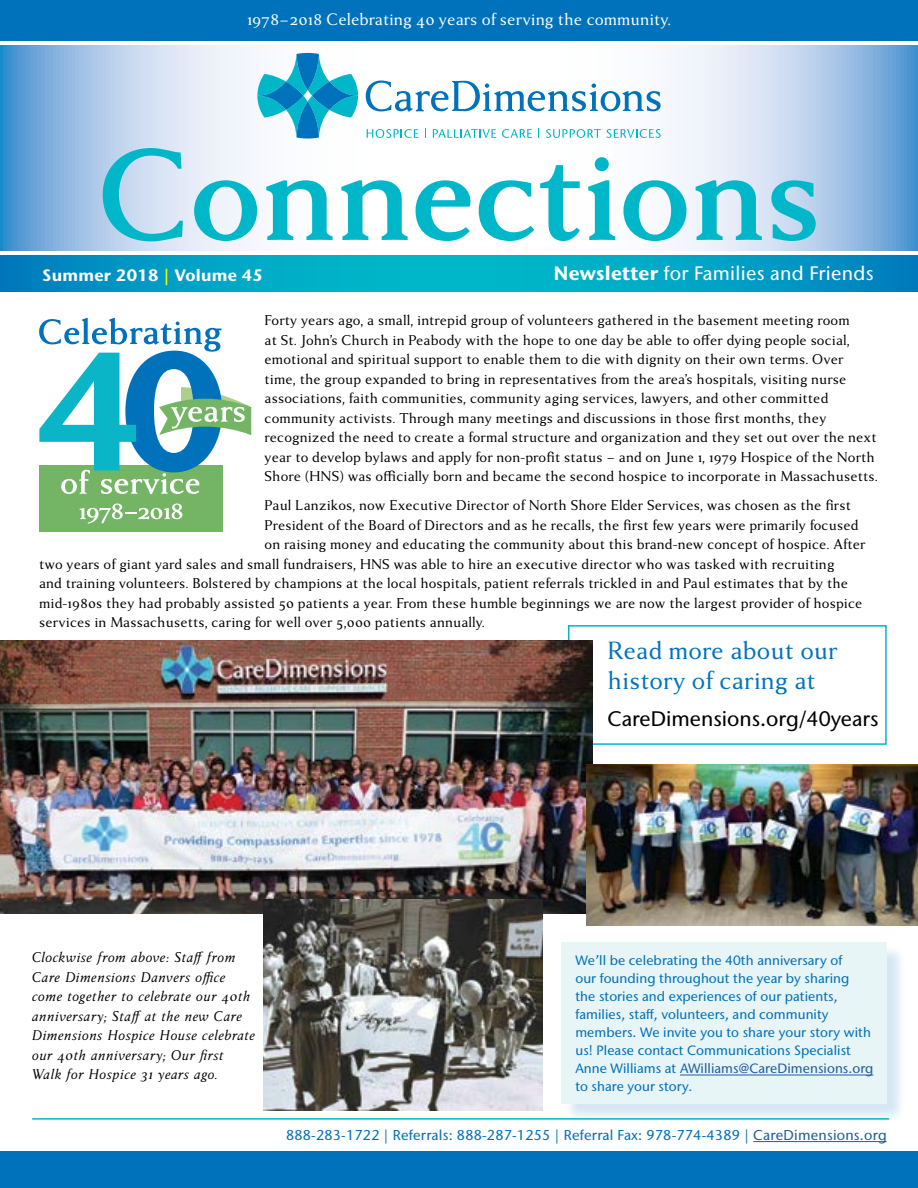
<style>
.page{position:relative;width:918px;height:1188px;background:#fff}
.page>*{position:absolute;margin:0;border:0;box-sizing:border-box;transform-origin:0 0}
.t1{font:700 140.7px "Anziano Pro";letter-spacing:-.005em;color:#00b7c9}
.t2{font:27px/30px "Anziano Pro";color:#0072bc}
.t3{font:500 21px "Stone Sans IIITC Std";color:#000}
.t4{font:500 19.5px "Stone Sans IIITC Std";letter-spacing:.015em;color:#fff}
.t5{font:18px "Anziano Pro";color:#fff}
.t6{font:700 16.5px "Stone Sans IIITC Std";letter-spacing:.015em;color:#fff}
.t7{font:15.3px/19.5px "Anziano Pro";letter-spacing:.005em;color:#000}
.t8{font:italic 15.3px/19.5px "Anziano Pro";letter-spacing:.015em;color:#000}
.t9{font:500 14.25px "Stone Sans IIITC Std";letter-spacing:.015em;color:#0072bc}
.t10{font:500 13.5px/18px "Stone Sans IIITC Std";letter-spacing:.005em;color:#0072bc}
.s1{font-weight:700}
.s2{color:#fff200}
.s3{color:#215e9e}
</style>
<div class="page">
<div style="left:568px;top:625px;width:319px;height:120px;border:2px solid #00b7c9"></div>
<svg style="left:0;top:255px;width:918px;height:36px;background:#00a1c4"></svg>
<svg style="left:0;top:45px;width:918px;height:206px"></svg>
<svg style="left:257px;top:53px;width:101px;height:86px"></svg>
<svg style="left:366px;top:80px;width:295px;height:32px"></svg>
<svg style="left:367px;top:129px;width:52px;height:9px"></svg>
<svg style="left:433px;top:129px;width:63px;height:9px"></svg>
<svg style="left:502px;top:129px;width:30px;height:9px"></svg>
<svg style="left:546px;top:129px;width:115px;height:9px"></svg>
<div style="left:0;top:0;width:918px;height:40px;background:#0072bc"></div>
<div style="left:0;top:1151px;width:918px;height:37px;background:#0072bc"></div>
<hr style="left:32px;top:1118px;width:857px;height:2px;background:#00b7c9">
<img style="left:0;top:640px;width:592px;height:273px">
<hr style="left:753px;top:1141px;width:134px;height:1px;background:#215e9e">
<div style="left:39px;top:465px;width:183px;height:67px;background:#73b564"></div>
<svg style="left:39px;top:318px;width:212px;height:176px"></svg>
<svg style="left:79px;top:504px;width:103px;height:20px"></svg>
<div style="left:564px;top:945px;width:342px;height:177px;background:#0072bc;opacity:.17"></div>
<div style="left:562px;top:943px;width:325px;height:161px;background:#e7f5f7"></div>
<hr style="left:680px;top:1075px;width:193px;height:1px;background:#215e9e">
<img style="left:586px;top:765px;width:332px;height:161px">
<img style="left:264px;top:900px;width:279px;height:211px">
<p class="t5" style="left:247px;top:8px;width:425px">1978–2018 Celebrating 40 years of serving the community.</p>
<h1 class="t1" style="left:97px;top:108px;width:726px">Connections</h1>
<p class="t4" style="left:554px;top:262px;width:321px"><span class="s1">Newsletter</span> for Families and Friends</p>
<p class="t6" style="left:43px;top:264px;width:222px">Summer 2018 <span class="s2">|</span> Volume 45</p>
<p class="t7" style="left:265px;top:311px;width:615px">Forty years ago, a small, intrepid group of volunteers gathered in the basement meeting room<br>at St. John’s Church in Peabody with the hope to one day be able to offer dying people social, emotional and spiritual support to enable them to die with dignity on their own terms. Over time, the group expanded to bring in representatives from the area’s hospitals, visiting nurse associations, faith communities, community aging services, lawyers, and other committed community activists. Through many meetings and discussions in those first months, they recognized the need to create a formal structure and organization and they set out over the next year to develop bylaws and apply for non-profit status – and on June 1, 1979 Hospice of the North Shore (HNS) was officially born and became the second hospice to incorporate in Massachusetts.</p>
<p class="t7" style="left:265px;top:496px;width:588px">Paul Lanzikos, now Executive Director of North Shore Elder Services, was chosen as the first</p>
<p class="t7" style="left:265px;top:515px;width:595px">President of the Board of Directors and as he recalls, the first few years were primarily focused</p>
<p class="t7" style="left:265px;top:535px;width:603px">on raising money and educating the community about this brand-new concept of hospice. After</p>
<p class="t7" style="left:39px;top:554px;width:797px">two years of giant yard sales and small fundraisers, HNS was able to hire an executive director who was tasked with recruiting</p>
<p class="t7" style="left:39px;top:574px;width:811px">and training volunteers. Bolstered by champions at the local hospitals, patient referrals trickled in and Paul estimates that by the</p>
<p class="t7" style="left:39px;top:593px;width:825px">mid-1980s they had probably assisted 50 patients a year. From these humble beginnings we are now the largest provider of hospice</p>
<p class="t7" style="left:39px;top:613px;width:447px">services in Massachusetts, caring for well over 5,000 patients annually.</p>
<h2 class="t2" style="left:608px;top:636px;width:232px">Read more about our history of caring at</h2>
<h3 class="t3" style="left:608px;top:706px;width:273px">CareDimensions.org/40years</h3>
<p class="t8" style="left:32px;top:948px;width:225px">Clockwise from above: Staff from Care Dimensions Danvers office come together to celebrate our 40th anniversary; Staff at the new Care Dimensions Hospice House celebrate our 40th anniversary; Our first Walk for Hospice 31 years ago.</p>
<p class="t10" style="left:575px;top:952px;width:300px">We’ll be celebrating the 40th anniversary of<br>our founding throughout the year by sharing<br>the stories and experiences of our patients, families, staff, volunteers, and community members. We invite you to share your story with us! Please contact Communications Specialist Anne Williams at <span class="s3">AWilliams@CareDimensions.org </span>to share your story.</p>
<p class="t9" style="left:286px;top:1126px;width:602px">888-283-1722 | Referrals: 888-287-1255 | Referral Fax: 978-774-4389 | <span class="s3">CareDimensions.org</span></p>
</div>
